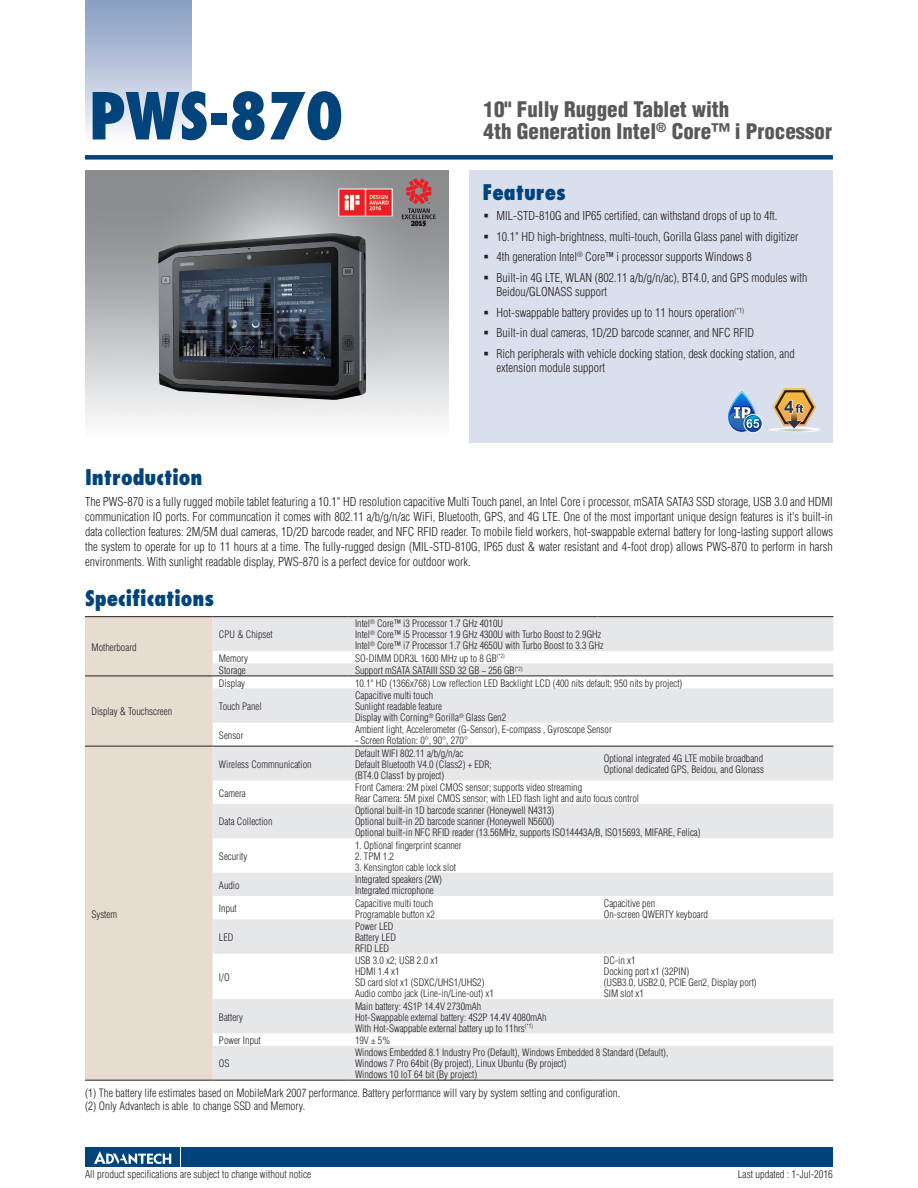
<style>
.page{position:relative;width:918px;height:1188px;background:#fff}
.page>*{position:absolute;margin:0;border:0;box-sizing:border-box;transform-origin:0 0}
.DS_Model_Name_1P{font:800 condensed 63px "Futura";color:#00447b}
.DS_Headline-1P{font:900 condensed 21px "Helvetica";color:#57585a}
.DS_Paragraph_Header{font:800 condensed 21px "Futura";color:#00447b}
.t1{font:700 17.55px "Arial";color:#333334}
.DS_Body_Text{font:300 condensed 12px/15px "Helvetica";color:#231f20}
.DS_Body_Text-2{font:300 condensed 11.25px "Helvetica";color:#231f20}
.t2{font:300 condensed 10.5px "Helvetica";color:#231f20}
.DS_Tab-data{font:300 condensed 10.05px/10.9px "Helvetica";color:#231f20}
</style>
<div class="page">
<div style="left:85px;top:155px;width:748px;height:5px;background:#00447b"></div>
<div style="left:85px;top:0;width:106px;height:143px;background:linear-gradient(to bottom,#849bc1,#f9fafc)"></div>
<div style="left:182px;top:1147px;width:651px;height:20px;background:#00447b"></div>
<div style="left:85px;top:1147px;width:95px;height:20px;background:#00447b"></div>
<svg style="left:94px;top:1151px;width:77px;height:13px"></svg>
<div style="left:470px;top:170px;width:363px;height:272px;background:#d9dfec"></div>
<div style="left:744px;top:414px;width:19px;height:19px;border:1px solid #fff;border-radius:50%"></div>
<svg style="left:728px;top:391px;width:33px;height:41px"></svg>
<svg style="left:769px;top:388px;width:51px;height:44px"></svg>
<img style="left:158px;top:233px;width:208px;height:167px">
<div style="left:85px;top:617px;width:128px;height:463px;background:#e6dccf"></div>
<svg style="left:213px;top:617px;width:620px;height:463px;fill:#e6e7e9"></svg>
<hr style="left:85px;top:616px;width:128px;height:1px;background:#231f20">
<hr style="left:213px;top:616px;width:136px;height:1px;background:#231f20">
<hr style="left:349px;top:616px;width:248px;height:1px;background:#231f20">
<hr style="left:597px;top:616px;width:236px;height:1px;background:#231f20">
<hr style="left:85px;top:1080px;width:128px;height:1px;background:#231f20">
<hr style="left:213px;top:1080px;width:136px;height:1px;background:#231f20">
<hr style="left:349px;top:1080px;width:248px;height:1px;background:#231f20">
<hr style="left:597px;top:1080px;width:236px;height:1px;background:#231f20">
<hr style="left:85px;top:676px;width:128px;height:1px;background:#231f20">
<hr style="left:85px;top:746px;width:128px;height:1px;background:#231f20">
<hr style="left:213px;top:676px;width:136px;height:1px;background:#231f20">
<hr style="left:349px;top:676px;width:248px;height:1px;background:#231f20">
<hr style="left:597px;top:676px;width:236px;height:1px;background:#231f20">
<hr style="left:213px;top:746px;width:136px;height:1px;background:#231f20">
<hr style="left:349px;top:746px;width:248px;height:1px;background:#231f20">
<hr style="left:597px;top:746px;width:236px;height:1px;background:#231f20">
<svg style="left:402px;top:178px;width:34px;height:48px;background:#94686b"></svg>
<img style="left:338px;top:188px;width:55px;height:28px">
<p class="DS_Model_Name_1P" style="left:89px;top:76px;width:256px">PWS-870</p>
<p class="DS_Headline-1P" style="left:484px;top:96px;width:247px">10" Fully Rugged Tablet with</p>
<p class="DS_Headline-1P" style="left:484px;top:119px;width:350px">4th Generation Intel<sup>®</sup> Core™ i Processor</p>
<h2 class="DS_Paragraph_Header" style="left:482px;top:178px;width:85px">Features</h2>
<p class="DS_Body_Text" style="left:496px;top:208px;width:283px">MIL-STD-810G and IP65 certified, can withstand drops of up to 4ft.</p>
<p class="DS_Body_Text" style="left:496px;top:229px;width:304px">10.1" HD high-brightness, multi-touch, Gorilla Glass panel with digitizer</p>
<p class="DS_Body_Text" style="left:496px;top:249px;width:257px">4th generation Intel<sup>®</sup> Core™ i processor supports Windows 8</p>
<p class="DS_Body_Text" style="left:496px;top:270px;width:312px;line-height:14.2px">Built-in 4G LTE, WLAN (802.11 a/b/g/n/ac), BT4.0, and GPS modules with<br>Beidou/GLONASS support</p>
<p class="DS_Body_Text" style="left:496px;top:305px;width:249px">Hot-swappable battery provides up to 11 hours operation<sup>(*1)</sup></p>
<p class="DS_Body_Text" style="left:496px;top:325px;width:259px">Built-in dual cameras, 1D/2D barcode scanner, and NFC RFID</p>
<p class="DS_Body_Text" style="left:496px;top:346px;width:300px;line-height:14.2px">Rich peripherals with vehicle docking station, desk docking station, and extension module support</p>
<p class="t1" style="left:784px;top:395px;width:11px">4</p>
<p class="DS_Paragraph_Header" style="left:85px;top:463px;width:119px">Introduction</p>
<p class="DS_Body_Text" style="left:85px;top:494px;width:750px;text-align:justify">The PWS-870 is a fully rugged mobile tablet featuring a 10.1" HD resolution capacitive Multi Touch panel, an Intel Core i processor, mSATA SATA3 SSD storage, USB 3.0 and HDMI communication IO ports. For communcation it comes with 802.11 a/b/g/n/ac WiFi, Bluetooth, GPS, and 4G LTE. One of the most important unique design features is it's built-in data collection features: 2M/5M dual cameras, 1D/2D barcode reader, and NFC RFID reader. To mobile field workers, hot-swappable external battery for long-lasting support allows the system to operate for up to 11 hours at a time. The fully-rugged design (MIL-STD-810G, IP65 dust &amp; water resistant and 4-foot drop) allows PWS-870 to perform in harsh environments. With sunlight readable display, PWS-870 is a perfect device for outdoor work.</p>
<p class="DS_Paragraph_Header" style="left:85px;top:584px;width:131px">Specifications</p>
<p class="DS_Tab-data" style="left:91px;top:642px;width:47px">Motherboard</p>
<p class="DS_Tab-data" style="left:219px;top:629px;width:55px">CPU &amp; Chipset</p>
<p class="DS_Tab-data" style="left:355px;top:618px;width:250px">Intel<sup>®</sup> Core™ i3 Processor 1.7 GHz 4010U<br>Intel<sup>®</sup> Core™ i5 Processor 1.9 GHz 4300U with Turbo Boost to 2.9GHz<br>Intel<sup>®</sup> Core™ i7 Processor 1.7 GHz 4650U with Turbo Boost to 3.3 GHz</p>
<p class="DS_Tab-data" style="left:219px;top:652px;width:31px">Memory</p>
<p class="DS_Tab-data" style="left:355px;top:652px;width:151px">SO-DIMM DDR3L 1600 MHz up to 8 GB<sup>(*2)</sup></p>
<p class="DS_Tab-data" style="left:219px;top:665px;width:28px">Storage</p>
<p class="DS_Tab-data" style="left:355px;top:665px;width:169px">Support mSATA SATAIII SSD 32 GB ~ 256 GB<sup>(*2)</sup></p>
<p class="DS_Tab-data" style="left:91px;top:706px;width:82px">Display &amp; Touchscreen</p>
<p class="DS_Tab-data" style="left:91px;top:908px;width:27px">System</p>
<p class="DS_Tab-data" style="left:219px;top:677px;width:28px">Display</p>
<p class="DS_Tab-data" style="left:355px;top:677px;width:329px">10.1" HD (1366x768) Low reflection LED Backlight LCD (400 nits default; 950 nits by project)</p>
<p class="DS_Tab-data" style="left:219px;top:701px;width:44px">Touch Panel</p>
<p class="DS_Tab-data" style="left:355px;top:690px;width:153px">Capacitive multi touch<br>Sunlight readable feature<br>Display with Corning<sup>®</sup> Gorilla<sup>®</sup> Glass Gen2</p>
<p class="DS_Tab-data" style="left:219px;top:730px;width:26px">Sensor</p>
<p class="DS_Tab-data" style="left:355px;top:724px;width:258px">Ambient light, Accelerometer (G-Sensor), E-compass , Gyroscope Sensor</p>
<p class="DS_Tab-data" style="left:355px;top:735px;width:115px">- Screen Rotation: 0°, 90°, 270°</p>
<p class="DS_Tab-data" style="left:219px;top:759px;width:94px">Wireless Commnunication</p>
<p class="DS_Tab-data" style="left:355px;top:748px;width:138px">Default WIFI 802.11 a/b/g/n/ac<br>Default Bluetooth V4.0 (Class2) + EDR; (BT4.0 Class1 by project)</p>
<p class="DS_Tab-data" style="left:604px;top:753px;width:162px">Optional integrated 4G LTE mobile broadband<br>Optional dedicated GPS, Beidou, and Glonass</p>
<p class="DS_Tab-data" style="left:219px;top:787px;width:28px">Camera</p>
<p class="DS_Tab-data" style="left:355px;top:782px;width:286px">Front Camera: 2M pixel CMOS sensor; supports video streaming<br>Rear Camera: 5M pixel CMOS sensor; with LED flash light and auto focus control</p>
<p class="DS_Tab-data" style="left:219px;top:816px;width:55px">Data Collection</p>
<p class="DS_Tab-data" style="left:355px;top:805px;width:347px">Optional built-in 1D barcode scanner (Honeywell N4313)<br>Optional built-in 2D barcode scanner (Honeywell N5600)<br>Optional built-in NFC RFID reader (13.56MHz, supports ISO14443A/B, ISO15693, MIFARE, Felica)</p>
<p class="DS_Tab-data" style="left:219px;top:851px;width:30px">Security</p>
<p class="DS_Tab-data" style="left:355px;top:840px;width:108px">1. Optional fingerprint scanner</p>
<p class="DS_Tab-data" style="left:355px;top:851px;width:41px">2. TPM 1.2</p>
<p class="DS_Tab-data" style="left:355px;top:862px;width:103px">3. Kensington cable lock slot</p>
<p class="DS_Tab-data" style="left:219px;top:879px;width:22px">Audio</p>
<p class="DS_Tab-data" style="left:355px;top:874px;width:89px">Integrated speakers (2W)<br>Integrated microphone</p>
<p class="DS_Tab-data" style="left:219px;top:903px;width:19px">Input</p>
<p class="DS_Tab-data" style="left:355px;top:897px;width:81px">Capacitive multi touch<br>Programable button x2</p>
<p class="DS_Tab-data" style="left:604px;top:897px;width:106px">Capacitive pen<br>On-screen QWERTY keyboard</p>
<p class="DS_Tab-data" style="left:219px;top:932px;width:16px">LED</p>
<p class="DS_Tab-data" style="left:355px;top:921px;width:42px">Power LED<br>Battery LED<br>RFID LED</p>
<p class="DS_Tab-data" style="left:219px;top:972px;width:12px">I/O</p>
<p class="DS_Tab-data" style="left:355px;top:955px;width:85px">USB 3.0 x2; USB 2.0 x1</p>
<p class="DS_Tab-data" style="left:355px;top:966px;width:46px">HDMI 1.4 x1</p>
<p class="DS_Tab-data" style="left:355px;top:977px;width:131px">SD card slot x1 (SDXC/UHS1/UHS2)</p>
<p class="DS_Tab-data" style="left:355px;top:988px;width:140px">Audio combo jack (Line-in/Line-out) x1</p>
<p class="DS_Tab-data" style="left:604px;top:955px;width:33px">DC-in x1</p>
<p class="DS_Tab-data" style="left:604px;top:966px;width:87px">Docking port x1 (32PIN)</p>
<p class="DS_Tab-data" style="left:604px;top:977px;width:154px">(USB3.0, USB2.0, PCIE Gen2, Display port)</p>
<p class="DS_Tab-data" style="left:604px;top:988px;width:42px">SIM slot x1</p>
<p class="DS_Tab-data" style="left:219px;top:1011px;width:26px">Battery</p>
<p class="DS_Tab-data" style="left:355px;top:1000px;width:193px">Main battery: 4S1P 14.4V 2730mAh<br>Hot-Swappable external battery: 4S2P 14.4V 4080mAh<br>With Hot-Swappable external battery up to 11hrs<sup>(*1)</sup></p>
<p class="DS_Tab-data" style="left:219px;top:1035px;width:43px">Power Input</p>
<p class="DS_Tab-data" style="left:355px;top:1035px;width:37px">19V ± 5%</p>
<p class="DS_Tab-data" style="left:219px;top:1058px;width:12px">OS</p>
<p class="DS_Tab-data" style="left:355px;top:1047px;width:315px">Windows Embedded 8.1 Industry Pro (Default), Windows Embedded 8 Standard (Default),<br>Windows 7 Pro 64bit (By project), Linux Ubuntu (By project)</p>
<p class="DS_Tab-data" style="left:355px;top:1069px;width:124px">Windows 10 IoT 64 bit (By project)</p>
<p class="DS_Body_Text-2" style="left:85px;top:1087px;width:537px">(1) The battery life estimates based on MobileMark 2007 performance. Battery performance will vary by system setting and configuration.</p>
<p class="DS_Body_Text-2" style="left:85px;top:1100px;width:222px">(2) Only Advantech is able to change SSD and Memory.</p>
<p class="t2" style="left:85px;top:1168px;width:228px">All product specifications are subject to change without notice</p>
<p class="t2" style="left:738px;top:1168px;width:97px">Last updated : 1-Jul-2016</p>
</div>
